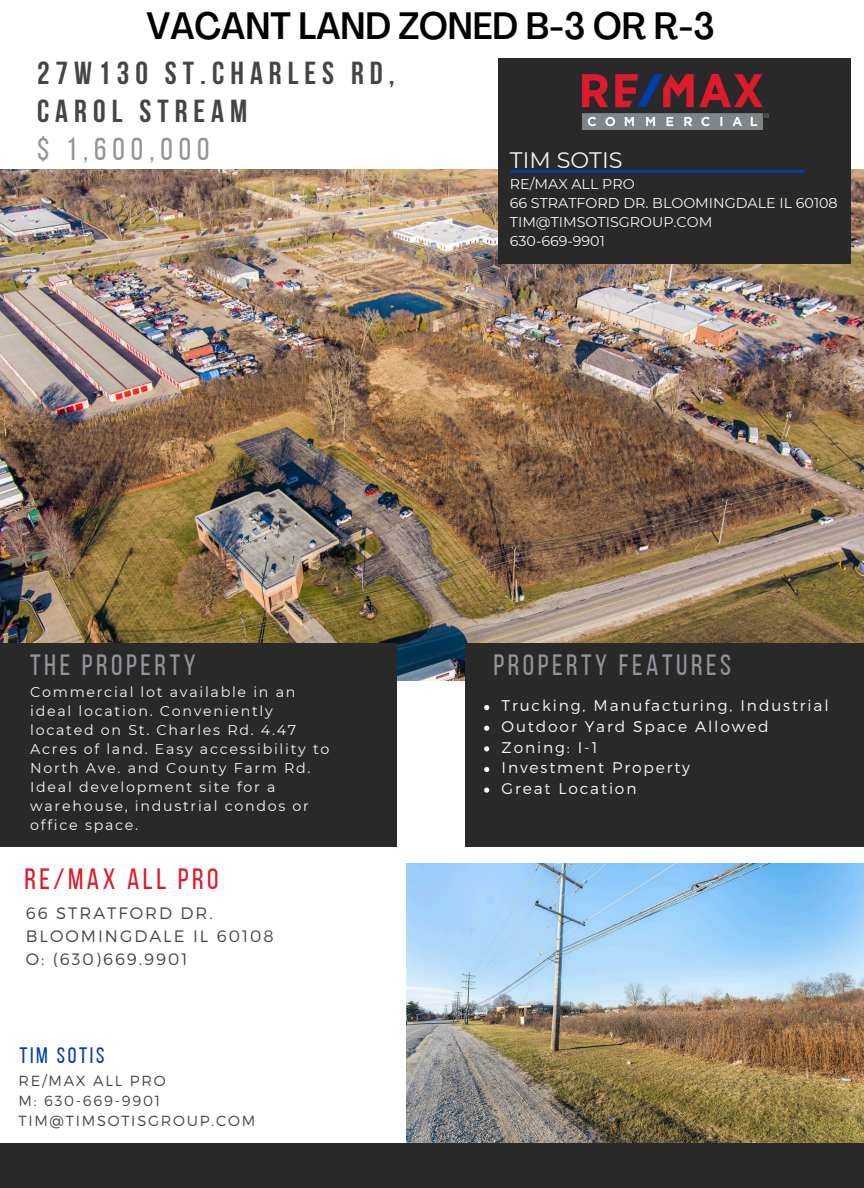
<style>
.page{position:relative;width:864px;height:1188px;background:#fff}
.page>*{position:absolute;margin:0;border:0;box-sizing:border-box;transform-origin:0 0}
.t1{font:500 condensed 37.65px "Agrandir";color:#000}
.t2{font:700 31.8px/38.1px "Bebas Neue";letter-spacing:.19em;color:#454545}
.t3{font:29.25px "Bebas Neue";letter-spacing:.12em;color:#8f969b}
.t4{font:29.25px "Bebas Neue";letter-spacing:.12em;color:#dc1b2d}
.t5{font:22.35px "Bebas Neue";letter-spacing:.12em;color:#003da5}
.t6{font:22.35px "Montserrat";color:#f6f6f6}
.t7{font:300 16.5px/22.8px "Montserrat";letter-spacing:.12em;color:#454545}
.t8{font:300 15.45px "Montserrat";letter-spacing:.12em;color:#f6f6f6}
.t9{font:300 14.7px "Montserrat";letter-spacing:.12em;color:#454545}
.t10{font:14.25px/19px "Montserrat";letter-spacing:.12em;color:#f6f6f6}
.t11{font:14.25px "Montserrat";color:#f6f6f6}
.s1{font-weight:400;color:#8f969b}
</style>
<div class="page">
<img style="left:0;top:169px;width:863px;height:512px">
<div style="left:498px;top:58px;width:352px;height:206px;background:#292929"></div>
<div style="left:0;top:643px;width:396px;height:204px;background:#292929"></div>
<div style="left:466px;top:643px;width:398px;height:204px;background:#292929"></div>
<hr style="left:510px;top:171px;width:294px;height:2px;background:#003da5">
<img style="left:407px;top:863px;width:457px;height:286px">
<div style="left:0;top:1143px;width:863px;height:45px;background:#292929"></div>
<img style="left:583px;top:75px;width:185px;height:55px">
<svg style="left:484px;top:705px;width:5px;height:5px"></svg>
<svg style="left:484px;top:726px;width:5px;height:5px"></svg>
<svg style="left:484px;top:746px;width:5px;height:5px"></svg>
<svg style="left:484px;top:767px;width:5px;height:5px"></svg>
<svg style="left:484px;top:788px;width:5px;height:5px"></svg>
<h3 class="t1" style="left:147px;top:11px;width:570px">VACANT LAND ZONED B-3 OR R-3</h3>
<p class="t2" style="left:37px;top:57px;width:359px">27W130 ST.CHARLES RD,<br>CAROL STREAM<br><span class="s1">$ 1,600,000</span></p>
<h5 class="t6" style="left:510px;top:146px;width:114px">TIM SOTIS</h5>
<h4 class="t11" style="left:510px;top:175px;width:126px">RE/MAX ALL PRO</h4>
<p class="t11" style="left:510px;top:194px;width:329px">66 STRATFORD DR. BLOOMINGDALE IL 60108</p>
<p class="t11" style="left:510px;top:213px;width:204px">TIM@TIMSOTISGROUP.COM</p>
<p class="t11" style="left:510px;top:232px;width:97px">630-669-9901</p>
<p class="t3" style="left:30px;top:653px;width:167px">THE PROPERTY</p>
<p class="t10" style="left:30px;top:682px;width:301px">Commercial lot available in an ideal location. Conveniently located on St. Charles Rd. 4.47<br>Acres of land. Easy accessibility to<br>North Ave. and County Farm Rd.<br>Ideal development site for a warehouse, industrial condos or office space.</p>
<p class="t4" style="left:24px;top:867px;width:196px">RE/MAX ALL PRO</p>
<p class="t7" style="left:26px;top:901px;width:249px">66 STRATFORD DR.<br>BLOOMINGDALE IL 60108<br>O: (630)669.9901</p>
<p class="t5" style="left:19px;top:1046px;width:87px">TIM SOTIS</p>
<p class="t9" style="left:18px;top:1071px;width:149px">RE/MAX ALL PRO</p>
<p class="t9" style="left:18px;top:1091px;width:143px">M: 630-669-9901</p>
<h3 class="t9" style="left:18px;top:1111px;width:238px">TIM@TIMSOTISGROUP.COM</h3>
<h3 class="t3" style="left:493px;top:653px;width:239px">PROPERTY FEATURES</h3>
<p class="t8" style="left:502px;top:696px;width:329px">Trucking, Manufacturing, Industrial</p>
<p class="t8" style="left:502px;top:717px;width:268px">Outdoor Yard Space Allowed</p>
<p class="t8" style="left:502px;top:737px;width:97px">Zoning: I-1</p>
<p class="t8" style="left:502px;top:758px;width:190px">Investment Property</p>
<p class="t8" style="left:502px;top:778px;width:136px">Great Location</p>
</div>
